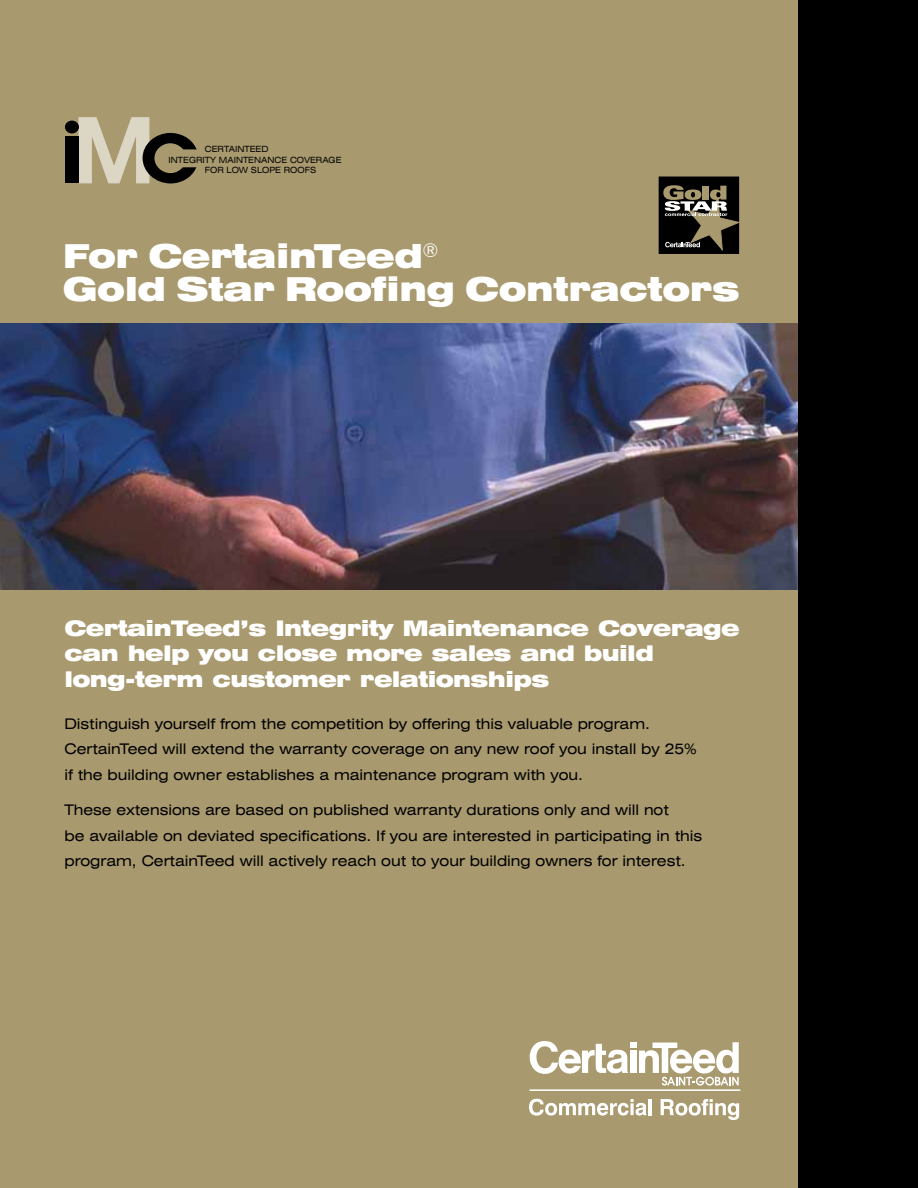
<style>
.page{position:relative;width:918px;height:1188px;background:#a8996e}
.page>*{position:absolute;margin:0;border:0;box-sizing:border-box;transform-origin:0 0}
.t1{font:900 expanded 33px/33px "Swiss 721 BT";letter-spacing:-.015em;color:#fff}
.t2{font:900 expanded 21.45px/25.5px "Swiss 721 BT";letter-spacing:-.03em;color:#fff}
.t3{font:expanded 14.7px/25.5px "Swiss 721 BT";color:#000}
.t4{font:expanded 8.55px "Swiss 721 BT";color:#000;scale:.96 1}
</style>
<div class="page">
<img style="left:0;top:324px;width:798px;height:266px">
<div style="left:65px;top:136px;width:14px;height:47px;background:#000"></div>
<svg style="left:78px;top:117px;width:119px;height:67px"></svg>
<div style="left:65px;top:121px;width:14px;height:12px;background:#000;border-radius:50%"></div>
<div style="left:798px;top:0;width:120px;height:1188px;background:#000"></div>
<svg style="left:529px;top:1099px;width:118px;height:17px"></svg>
<hr style="left:649px;top:1099px;width:3px;height:16px;background:#fff">
<svg style="left:661px;top:1099px;width:78px;height:21px"></svg>
<hr style="left:530px;top:1089px;width:210px;height:2px;background:#fff">
<svg style="left:529px;top:1041px;width:210px;height:45px"></svg>
<svg style="left:658px;top:176px;width:81px;height:78px"></svg>
<div style="left:659px;top:177px;width:80px;height:77px;background:#000"></div>
<svg style="left:663px;top:185px;width:77px;height:66px"></svg>
<p class="t4" style="left:205px;top:144px;width:68px">CERTAINTEED</p>
<p class="t4" style="left:169px;top:154px;width:182px">INTEGRITY MAINTENANCE COVERAGE</p>
<p class="t4" style="left:205px;top:165px;width:117px">FOR LOW SLOPE ROOFS</p>
<h1 class="t1" style="left:63px;top:239px;width:678px">For CertainTeed<sup>®<br></sup>Gold Star Roofing Contractors</h1>
<h2 class="t2" style="left:64px;top:615px;width:677px">CertainTeed’s Integrity Maintenance Coverage can help you close more sales and build long-term customer relationships</h2>
<p class="t3" style="left:64px;top:711px;width:634px">Distinguish yourself from the competition by offering this valuable program.<br>CertainTeed will extend the warranty coverage on any new roof you install by 25% if the building owner establishes a maintenance program with you.</p>
<p class="t3" style="left:64px;top:797px;width:639px">These extensions are based on published warranty durations only and will not<br>be available on deviated specifications. If you are interested in participating in this program, CertainTeed will actively reach out to your building owners for interest.</p>
</div>
